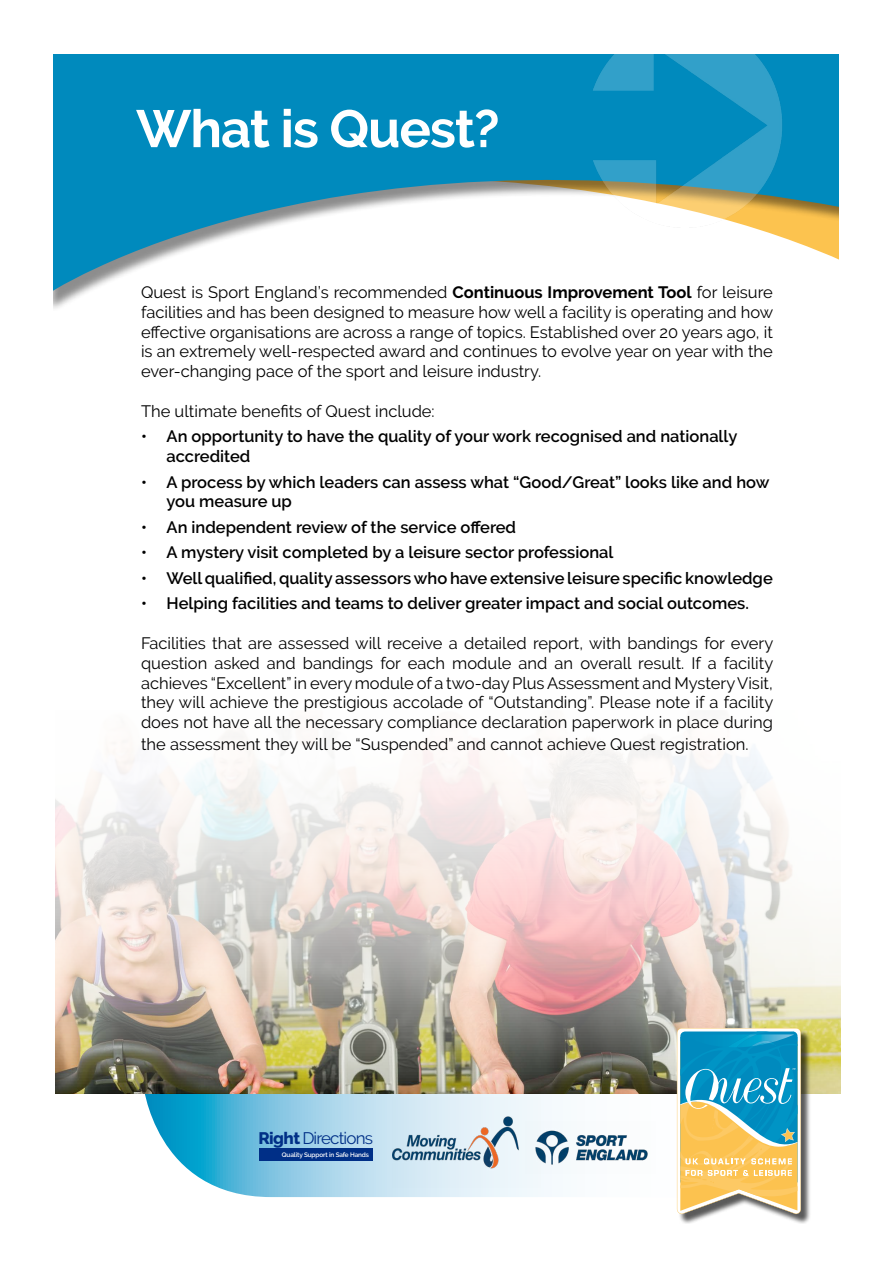
<style>
.page{position:relative;width:893px;height:1263px;background:#fff}
.page>*{position:absolute;margin:0;border:0;box-sizing:border-box;transform-origin:0 0}
.t1{font:700 52.5px "Raleway";letter-spacing:-.02em;color:#fff}
.t2{font:16.65px "Raleway";letter-spacing:-.05em;color:#002f87}
.t3{font:16.5px/19.8px "Raleway";color:#000;text-align:justify}
.t4{font:600 16.5px/19.8px "Raleway";color:#000}
.t5{font:600 6.45px "Raleway";letter-spacing:-.02em;color:#fff}
.s1{font-weight:700}
.s2{font-weight:800}
</style>
<div class="page">
<svg style="left:143px;top:1093px;width:698px;height:104px"></svg>
<img style="left:55px;top:734px;width:786px;height:359px">
<svg style="left:53px;top:54px;width:786px;height:243px;fill:#008abd"></svg>
<img style="left:554px;top:54px;width:258px;height:180px">
<div style="left:678px;top:1029px;width:134px;height:195px;background:#000;opacity:.65"></div>
<svg style="left:677px;top:1028px;width:124px;height:186px;background:#91b6a1"></svg>
<hr style="left:892px;top:0;width:1px;height:502px;background:#5f5e5e">
<div style="left:259px;top:1148px;width:114px;height:12px;background:#002f87"></div>
<img style="left:541px;top:1122px;width:115px;height:52px">
<img style="left:392px;top:1098px;width:149px;height:89px">
<h1 class="t1" style="left:136px;top:99px;width:365px">What is Quest?</h1>
<p class="t3" style="left:141px;top:282px;width:634px">Quest is Sport England’s recommended <span class="s1">Continuous Improvement Tool</span> for leisure facilities and has been designed to measure how well a facility is operating and how effective organisations are across a range of topics. Established over 20 years ago, it is an extremely well-respected award and continues to evolve year on year with the ever-changing pace of the sport and leisure industry.</p>
<p class="t3" style="left:141px;top:401px;width:295px">The ultimate benefits of Quest include:</p>
<p class="t4" style="left:167px;top:427px;width:572px;text-indent:-25px">• An opportunity to have the quality of your work recognised and nationally accredited</p>
<p class="t4" style="left:167px;top:472px;width:604px;text-indent:-25px">• A process by which leaders can assess what “Good/Great” looks like and how you measure up</p>
<p class="t4" style="left:141px;top:517px;width:377px">• An independent review of the service offered</p>
<p class="t4" style="left:141px;top:543px;width:474px">• A mystery visit completed by a leisure sector professional</p>
<p class="t4" style="left:141px;top:568px;width:633px">• Well qualified, quality assessors who have extensive leisure specific knowledge</p>
<p class="t4" style="left:141px;top:594px;width:609px">• Helping facilities and teams to deliver greater impact and social outcomes.</p>
<p class="t3" style="left:141px;top:633px;width:634px">Facilities that are assessed will receive a detailed report, with bandings for every question asked and bandings for each module and an overall result. If a facility achieves “Excellent” in every module of a two-day Plus Assessment and Mystery Visit, they will achieve the prestigious accolade of “Outstanding”. Please note if a facility does not have all the necessary compliance declaration paperwork in place during</p>
<p class="t3" style="left:141px;top:734px;width:609px">the assessment they will be “Suspended” and cannot achieve Quest registration.</p>
<p class="t2" style="left:258px;top:1128px;width:116px"><span class="s2">Right</span> Directions</p>
<p class="t5" style="left:282px;top:1151px;width:89px">Quality Support in Safe Hands</p>
</div>
